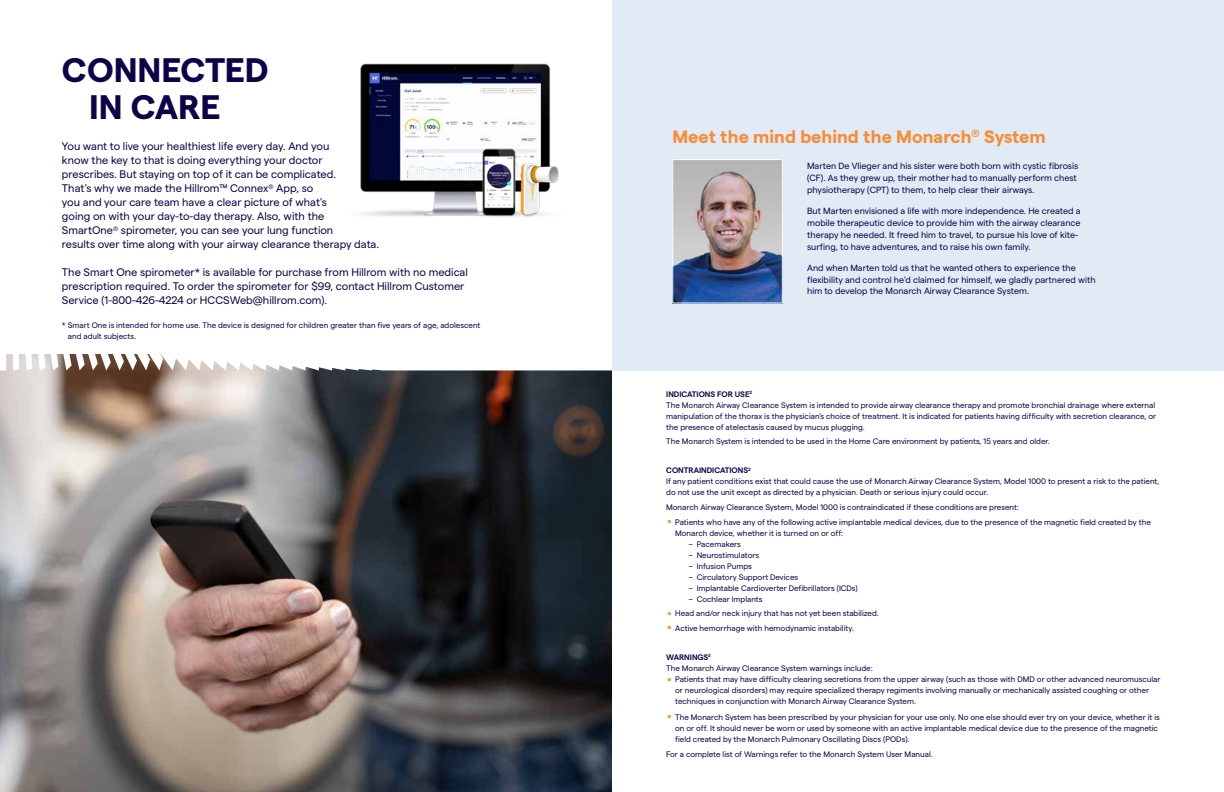
<style>
.page{position:relative;width:1224px;height:792px;background:#fff}
.page>*{position:absolute;margin:0;border:0;box-sizing:border-box;transform-origin:0 0}
.t1{font:700 34px/37px "Matter";color:#100249}
.t2{font:28px "Matter SQ";color:#f78d39}
.t3{font:700 18px "Matter";color:#f78d39}
.t4{font:11px/14px "Matter";color:#100249}
.t5{font:9px/12px "Matter";color:#100249}
.t6{font:8px/11px "Matter";color:#100249}
.s1{font-weight:600}
</style>
<div class="page">
<img style="left:0;top:370px;width:612px;height:422px">
<svg style="left:6px;top:354px;width:372px;height:16px"></svg>
<div style="left:612px;top:0;width:612px;height:370px;background:#e1ebf5"></div>
<img style="left:674px;top:161px;width:107px;height:140px">
<div style="left:672px;top:159px;width:111px;height:144px;border:1px solid #fff"></div>
<img style="left:360px;top:63px;width:191px;height:154px">
<img style="left:521px;top:157px;width:38px;height:60px">
<img style="left:478px;top:148px;width:43px;height:69px">
<h1 class="t1" style="left:89px;top:48px;width:181px;text-indent:-27px">CONNECTED<br>IN CARE</h1>
<p class="t4" style="left:62px;top:139px;width:319px">You want to live your healthiest life every day. And you<br>know the key to that is doing everything your doctor prescribes. But staying on top of it can be complicated.<br>That's why we made the Hillrom™ Connex<sup>®</sup> App, so<br>you and your care team have a clear picture of what's<br>going on with your day-to-day therapy. Also, with the SmartOne<sup>®</sup> spirometer, you can see your lung function<br>results over time along with your airway clearance therapy data.</p>
<h3 class="t4" style="left:62px;top:264px;width:407px">The Smart One spirometer* is available for purchase from Hillrom with no medical prescription required. To order the spirometer for $99, contact Hillrom Customer<br>Service (1-800-426-4224 or HCCSWeb@hillrom.com).</h3>
<p class="t6" style="left:68px;top:319px;width:414px;text-indent:-6px">* Smart One is intended for home use. The device is designed for children greater than five years of age, adolescent and adult subjects.</p>
<h3 class="t3" style="left:672px;top:124px;width:375px">Meet the mind behind the Monarch<sup>®</sup> System</h3>
<p class="t5" style="left:807px;top:159px;width:273px">Marten De Vlieger and his sister were both born with cystic fibrosis (CF). As they grew up, their mother had to manually perform chest physiotherapy (CPT) to them, to help clear their airways.</p>
<p class="t5" style="left:807px;top:204px;width:275px">But Marten envisioned a life with more independence. He created a mobile therapeutic device to provide him with the airway clearance therapy he needed. It freed him to travel, to pursue his love of kite&shy;surfing, to have adventures, and to raise his own family.</p>
<p class="t5" style="left:807px;top:261px;width:290px">And when Marten told us that he wanted others to experience the flexibility and control he'd claimed for himself, we gladly partnered with him to develop the Monarch Airway Clearance System.</p>
<p class="t6" style="left:666px;top:388px;width:492px"><span class="s1">INDICATIONS FOR USE</span><sup>2<br></sup>The Monarch Airway Clearance System is intended to provide airway clearance therapy and promote bronchial drainage where external manipulation of the thorax is the physician’s choice of treatment. It is indicated for patients having difficulty with secretion clearance, or the presence of atelectasis caused by mucus plugging.</p>
<p class="t6" style="left:666px;top:435px;width:385px">The Monarch System is intended to be used in the Home Care environment by patients, 15 years and older.</p>
<p class="t6" style="left:666px;top:465px;width:495px"><span class="s1">CONTRAINDICATIONS</span><sup>2<br></sup>If any patient conditions exist that could cause the use of Monarch Airway Clearance System, Model 1000 to present a risk to the patient, do not use the unit except as directed by a physician. Death or serious injury could occur.</p>
<p class="t6" style="left:666px;top:501px;width:354px">Monarch Airway Clearance System, Model 1000 is contraindicated if these conditions are present:</p>
<h2 class="t2" style="left:666px;top:493px;width:8px">.</h2>
<p class="t6" style="left:675px;top:516px;width:477px">Patients who have any of the following active implantable medical devices, due to the presence of the magnetic field created by the<br>Monarch device, whether it is turned on or off:</p>
<p class="t6" style="left:689px;top:538px;width:54px">– Pacemakers</p>
<p class="t6" style="left:689px;top:549px;width:72px">– Neurostimulators</p>
<p class="t6" style="left:689px;top:560px;width:65px">– Infusion Pumps</p>
<p class="t6" style="left:689px;top:571px;width:111px">– Circulatory Support Devices</p>
<p class="t6" style="left:689px;top:582px;width:171px">– Implantable Cardioverter Defibrillators (ICDs)</p>
<p class="t6" style="left:689px;top:593px;width:75px">– Cochlear Implants</p>
<h2 class="t2" style="left:666px;top:585px;width:8px">.</h2>
<p class="t6" style="left:675px;top:607px;width:205px">Head and/or neck injury that has not yet been stabilized.</p>
<h2 class="t2" style="left:666px;top:599px;width:8px">.</h2>
<p class="t6" style="left:675px;top:622px;width:180px">Active hemorrhage with hemodynamic instability.</p>
<p class="t6" style="left:666px;top:651px;width:208px"><span class="s1">WARNINGS</span><sup>2<br></sup>The Monarch Airway Clearance System warnings include:</p>
<h2 class="t2" style="left:666px;top:650px;width:8px">.</h2>
<p class="t6" style="left:675px;top:673px;width:487px">Patients that may have difficulty clearing secretions from the upper airway (such as those with DMD or other advanced neuromuscular or neurological disorders) may require specialized therapy regiments involving manually or mechanically assisted coughing or other techniques in conjunction with Monarch Airway Clearance System.</p>
<h2 class="t2" style="left:666px;top:688px;width:8px">.</h2>
<p class="t6" style="left:675px;top:711px;width:486px">The Monarch System has been prescribed by your physician for your use only. No one else should ever try on your device, whether it is on or off. It should never be worn or used by someone with an active implantable medical device due to the presence of the magnetic field created by the Monarch Pulmonary Oscillating Discs (PODs).</p>
<p class="t6" style="left:666px;top:748px;width:268px">For a complete list of Warnings refer to the Monarch System User Manual.</p>
</div>
